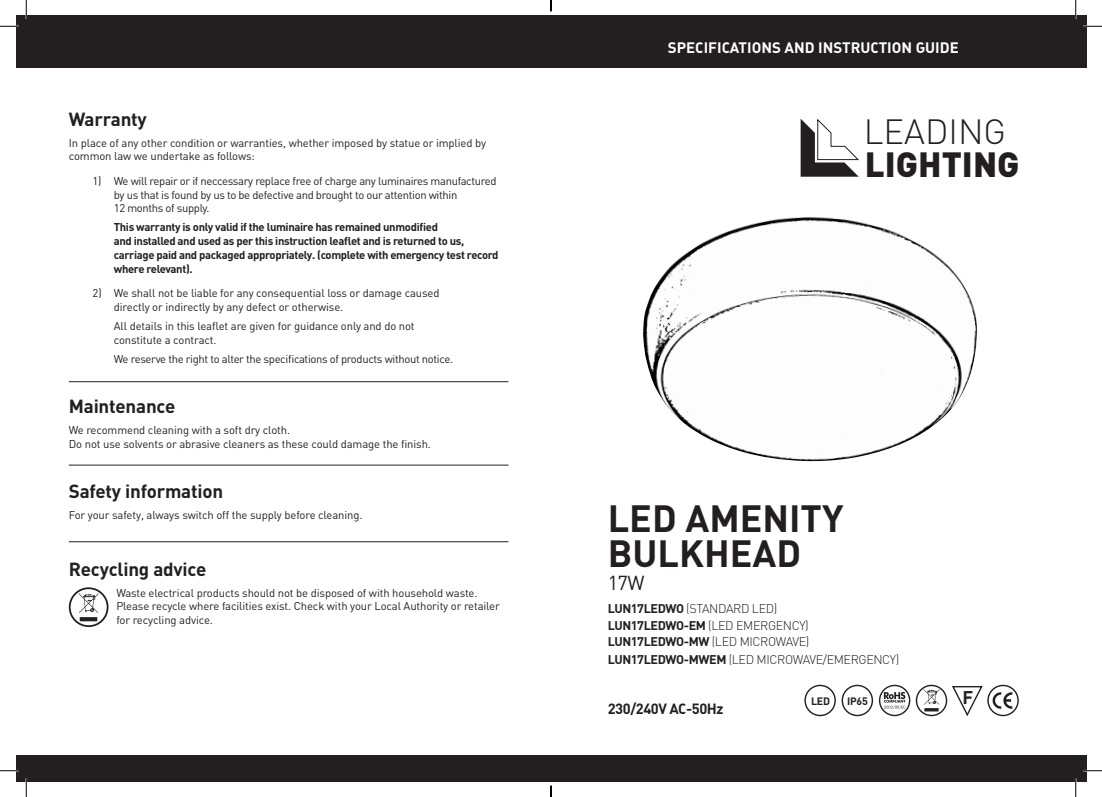
<style>
.page{position:relative;width:1102px;height:797px;background:#fff}
.page>*{position:absolute;margin:0;border:0;box-sizing:border-box;transform-origin:0 0}
.t1{font:700 37.5px/35px "DIN";color:#231f20}
.t2{font:900 34.62px "DIN";color:#231f20}
.t3{font:300 34.62px "DIN";color:#231f20}
.t4{font:20px "DIN";color:#231f20}
.t5{font:700 18.75px "DIN";letter-spacing:-.01em;color:#231f20}
.t6{font:700 18.25px "DIN";color:#231f20}
.t7{font:700 15px "DIN";color:#fff}
.t8{font:700 14.62px "DIN";letter-spacing:-.03em;color:#231f20}
.t9{font:300 12.5px/16.2px "DIN";letter-spacing:-.03em;color:#231f20}
.t10{font:11.25px/13.8px "DIN";letter-spacing:-.01em;color:#231f20}
.t11{font:11.25px/13.8px "DIN";letter-spacing:-.03em;color:#231f20}
.t12{font:700 11.25px/13.8px "DIN";letter-spacing:-.03em;color:#231f20}
.t13{font:700 10.62px "DIN";letter-spacing:-.03em;color:#231f20}
.s1{font-weight:700}
</style>
<div class="page">
<svg style="left:800px;top:118px;width:59px;height:59px"></svg>
<div style="left:16px;top:754px;width:1070px;height:27px;background:#231f20"></div>
<div style="left:16px;top:16px;width:1070px;height:52px;background:#231f20"></div>
<img style="left:643px;top:217px;width:334px;height:244px">
<svg style="left:70px;top:588px;width:38px;height:38px"></svg>
<div style="left:69px;top:587px;width:39px;height:40px;border:2px solid #231f20;border-radius:50%"></div>
<img style="left:78px;top:593px;width:20px;height:28px">
<hr style="left:69px;top:541px;width:439px;height:1px;background:#231f20">
<hr style="left:69px;top:465px;width:439px;height:1px;background:#231f20">
<hr style="left:69px;top:381px;width:439px;height:1px;background:#231f20">
<div style="left:841px;top:684px;width:32px;height:32px;border:1px solid #231f20;border-radius:50%"></div>
<div style="left:804px;top:684px;width:31px;height:32px;border:1px solid #231f20;border-radius:50%"></div>
<svg style="left:987px;top:685px;width:30px;height:30px"></svg>
<div style="left:987px;top:684px;width:31px;height:32px;border:1px solid #231f20;border-radius:50%"></div>
<img style="left:991px;top:692px;width:21px;height:16px">
<svg style="left:916px;top:685px;width:30px;height:30px"></svg>
<div style="left:915px;top:684px;width:32px;height:32px;border:1px solid #231f20;border-radius:50%"></div>
<img style="left:923px;top:689px;width:15px;height:23px">
<svg style="left:879px;top:685px;width:30px;height:30px"></svg>
<div style="left:878px;top:684px;width:32px;height:32px;border:1px solid #231f20;border-radius:50%"></div>
<img style="left:883px;top:692px;width:22px;height:17px">
<svg style="left:952px;top:686px;width:31px;height:30px"></svg>
<svg style="left:0;top:25px;width:19px;height:2px"></svg>
<svg style="left:1083px;top:25px;width:18px;height:2px"></svg>
<svg style="left:0;top:770px;width:19px;height:1px"></svg>
<svg style="left:1083px;top:770px;width:18px;height:1px"></svg>
<svg style="left:25px;top:0;width:2px;height:19px"></svg>
<svg style="left:25px;top:778px;width:2px;height:19px"></svg>
<svg style="left:1074px;top:0;width:2px;height:19px"></svg>
<svg style="left:1074px;top:778px;width:2px;height:19px"></svg>
<svg style="left:550px;top:785px;width:1px;height:12px"></svg>
<h3 class="t5" style="left:69px;top:107px;width:80px">Warranty</h3>
<p class="t10" style="left:69px;top:136px;width:419px">In place of any other condition or warranties, whether imposed by statue or implied by common law we undertake as follows:</p>
<p class="t11" style="left:114px;top:174px;width:384px;text-indent:-21px">1) We will repair or if neccessary replace free of charge any luminaires manufactured by us that is found by us to be defective and brought to our attention within<br>12 months of supply.</p>
<p class="t12" style="left:114px;top:220px;width:386px">This warranty is only valid if the luminaire has remained unmodified<br>and installed and used as per this instruction leaflet and is returned to us, carriage paid and packaged appropriately. (complete with emergency test record where relevant).</p>
<p class="t10" style="left:114px;top:286px;width:327px;text-indent:-21px">2) We shall not be liable for any consequential loss or damage caused directly or indirectly by any defect or otherwise.</p>
<p class="t10" style="left:114px;top:319px;width:302px">All details in this leaflet are given for guidance only and do not constitute a contract.</p>
<p class="t11" style="left:114px;top:351px;width:341px">We reserve the right to alter the specifications of products without notice.</p>
<h3 class="t5" style="left:69px;top:394px;width:108px">Maintenance</h3>
<p class="t10" style="left:69px;top:423px;width:363px">We recommend cleaning with a soft dry cloth.<br>Do not use solvents or abrasive cleaners as these could damage the finish.</p>
<h3 class="t5" style="left:69px;top:479px;width:156px">Safety information</h3>
<p class="t10" style="left:69px;top:508px;width:295px">For your safety, always switch off the supply before cleaning.</p>
<h3 class="t5" style="left:69px;top:556px;width:139px">Recycling advice</h3>
<p class="t10" style="left:116px;top:585px;width:385px">Waste electrical products should not be disposed of with household waste.<br>Please recycle where facilities exist. Check with your Local Authority or retailer for recycling advice.</p>
<h3 class="t7" style="left:667px;top:38px;width:292px">SPECIFICATIONS AND INSTRUCTION GUIDE</h3>
<h2 class="t3" style="left:863px;top:110px;width:144px">LEADING</h2>
<h2 class="t2" style="left:864px;top:141px;width:156px">LIGHTING</h2>
<h1 class="t1" style="left:607px;top:499px;width:237px">LED AMENITY<br>Bulkhead</h1>
<h3 class="t4" style="left:607px;top:570px;width:38px">17W</h3>
<p class="t9" style="left:607px;top:600px;width:203px"><span class="s1">LUN17LEDWO</span> (STANDARD LED)<br><span class="s1">LUN17LEDWO-EM</span> (LED EMERGENCY)<br><span class="s1">LUN17LEDWO-MW</span> (LED MICROWAVE)</p>
<p class="t9" style="left:607px;top:651px;width:293px"><span class="s1">LUN17LEDWO-MWEM</span> (LED MICROWAVE/EMERGENCY)</p>
<p class="t8" style="left:607px;top:699px;width:117px">230/240V AC-50Hz</p>
<p class="t13" style="left:811px;top:693px;width:20px">LED</p>
<p class="t13" style="left:847px;top:693px;width:22px">IP65</p>
<h3 class="t6" style="left:962px;top:685px;width:12px">F</h3>
</div>
